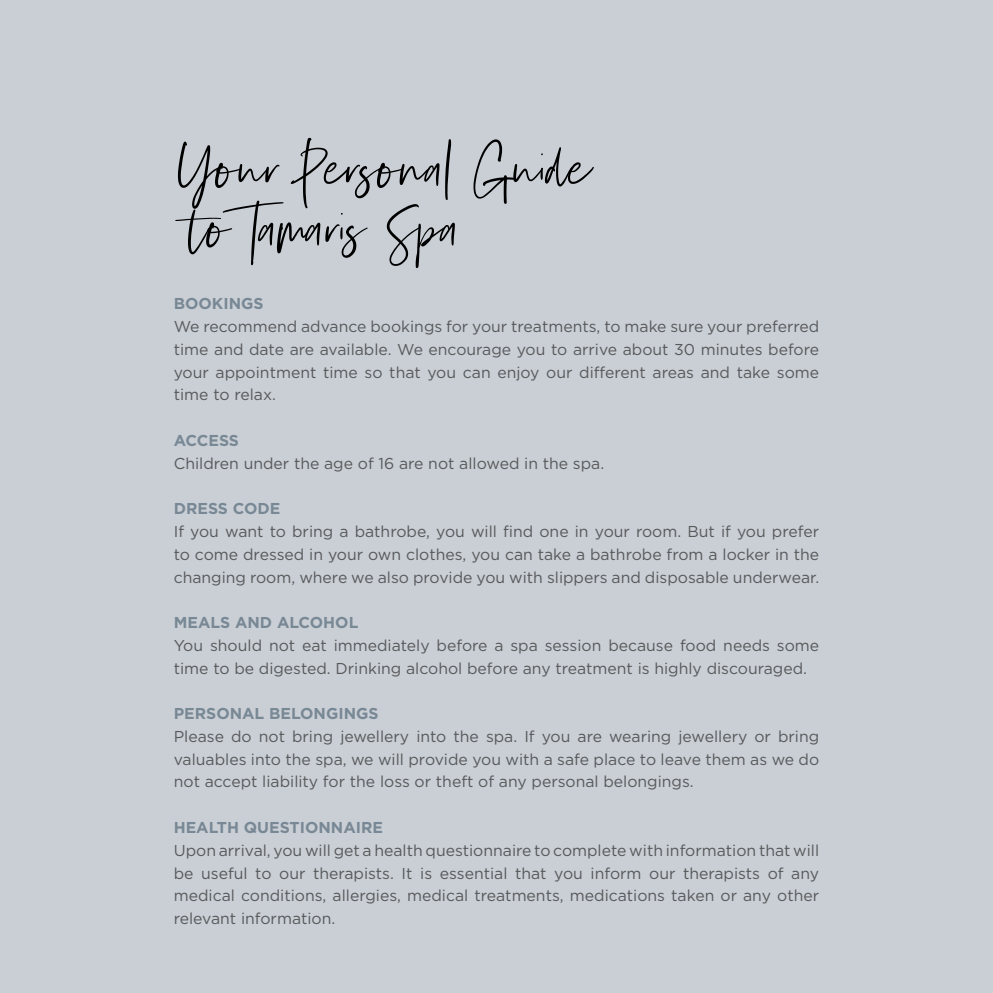
<style>
.page{position:relative;width:993px;height:993px;background:#fff}
.page>*{position:absolute;margin:0;border:0;box-sizing:border-box;transform-origin:0 0}
.t1{font:71.75px/59.5px "Silver South Script Alt";color:#000}
.t2{font:15.75px/22.8px "Gotham Greek";color:#58595b;text-align:justify}
.t3{font:700 15.75px "Gotham Greek";color:#798895}
</style>
<div class="page">
<div style="left:0;top:0;width:992px;height:992px;background:#c9cfd5"></div>
<h1 class="t1" style="left:174px;top:144px;width:419px">Your Personal Guide to Tamaris Spa</h1>
<p class="t3" style="left:174px;top:294px;width:91px">BOOKINGS</p>
<p class="t2" style="left:174px;top:315px;width:646px">We recommend advance bookings for your treatments, to make sure your preferred time and date are available. We encourage you to arrive about 30 minutes before your appointment time so that you can enjoy our different areas and take some time to relax.</p>
<p class="t3" style="left:174px;top:431px;width:67px">ACCESS</p>
<p class="t2" style="left:174px;top:451px;width:432px">Children under the age of 16 are not allowed in the spa.</p>
<p class="t3" style="left:174px;top:499px;width:108px">DRESS CODE</p>
<p class="t2" style="left:174px;top:519px;width:646px">If you want to bring a bathrobe, you will find one in your room. But if you prefer to come dressed in your own clothes, you can take a bathrobe from a locker in the changing room, where we also provide you with slippers and disposable underwear.</p>
<p class="t3" style="left:174px;top:613px;width:186px">MEALS AND ALCOHOL</p>
<p class="t2" style="left:174px;top:633px;width:646px">You should not eat immediately before a spa session because food needs some time to be digested. Drinking alcohol before any treatment is highly discouraged.</p>
<p class="t3" style="left:174px;top:704px;width:206px">PERSONAL BELONGINGS</p>
<p class="t2" style="left:174px;top:724px;width:646px">Please do not bring jewellery into the spa. If you are wearing jewellery or bring valuables into the spa, we will provide you with a safe place to leave them as we do not accept liability for the loss or theft of any personal belongings.</p>
<p class="t3" style="left:174px;top:818px;width:211px">HEALTH QUESTIONNAIRE</p>
<p class="t2" style="left:174px;top:838px;width:646px">Upon arrival, you will get a health questionnaire to complete with information that will be useful to our therapists. It is essential that you inform our therapists of any medical conditions, allergies, medical treatments, medications taken or any other relevant information.</p>
</div>
